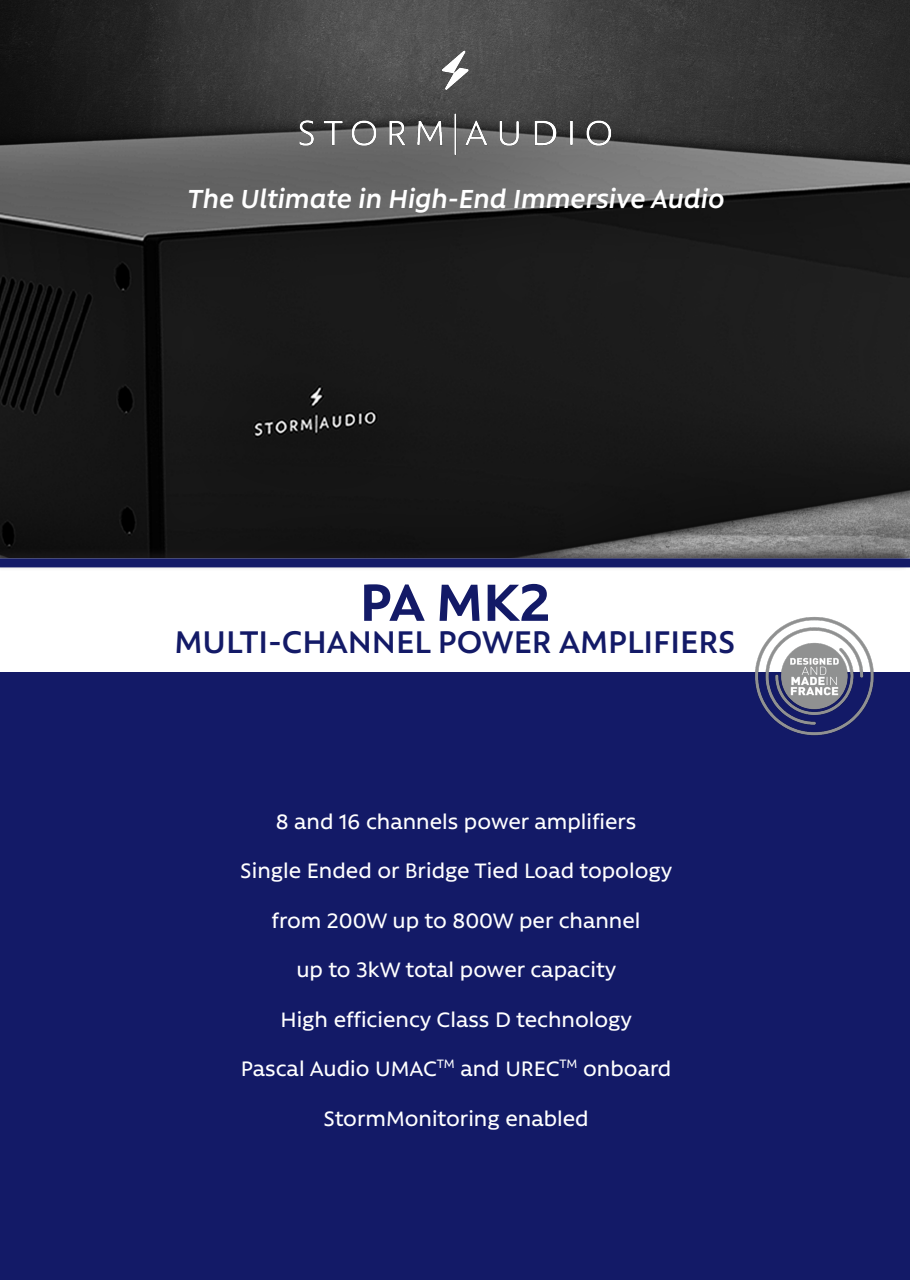
<style>
.page{position:relative;width:910px;height:1280px;background:#fff}
.page>*{position:absolute;margin:0;border:0;box-sizing:border-box;transform-origin:0 0}
.Main_Title{font:700 60px "Rawson";color:#131a67}
.Immersive_process{font:600 36px "Rawson";color:#131a67}
.Subtitle{font:italic 600 30px "Rawson";color:#fff}
.Texte_descriptifs_PA{font:500 24px "Rawson";color:#fff}
</style>
<div class="page">
<img style="left:0;top:0;width:910px;height:546px">
<div style="left:0;top:546px;width:910px;height:26px;background:#231f20;opacity:.65"></div>
<div style="left:0;top:558px;width:910px;height:9px;background:#131a67"></div>
<img style="left:261px;top:43px;width:388px;height:119px">
<div style="left:0;top:673px;width:910px;height:607px;background:#131a67"></div>
<img style="left:733px;top:617px;width:162px;height:119px">
<p class="Subtitle" style="left:188px;top:183px;width:539px">The Ultimate in High-End Immersive Audio</p>
<p class="Main_Title" style="left:360px;top:568px;width:192px">PA MK2</p>
<p class="Immersive_process" style="left:174px;top:621px;width:563px">MULTI-CHANNEL POWER AMPLIFIERS</p>
<p class="Texte_descriptifs_PA" style="left:276px;top:808px;width:362px">8 and 16 channels power amplifiers</p>
<p class="Texte_descriptifs_PA" style="left:240px;top:857px;width:434px">Single Ended or Bridge Tied Load topology</p>
<p class="Texte_descriptifs_PA" style="left:272px;top:907px;width:370px">from 200W up to 800W per channel</p>
<p class="Texte_descriptifs_PA" style="left:296px;top:956px;width:321px">up to 3kW total power capacity</p>
<p class="Texte_descriptifs_PA" style="left:280px;top:1006px;width:353px">High efficiency Class D technology</p>
<p class="Texte_descriptifs_PA" style="left:241px;top:1055px;width:432px">Pascal Audio UMAC<sup>TM</sup> and UREC<sup>TM</sup> onboard</p>
<p class="Texte_descriptifs_PA" style="left:323px;top:1105px;width:267px">StormMonitoring enabled</p>
</div>
